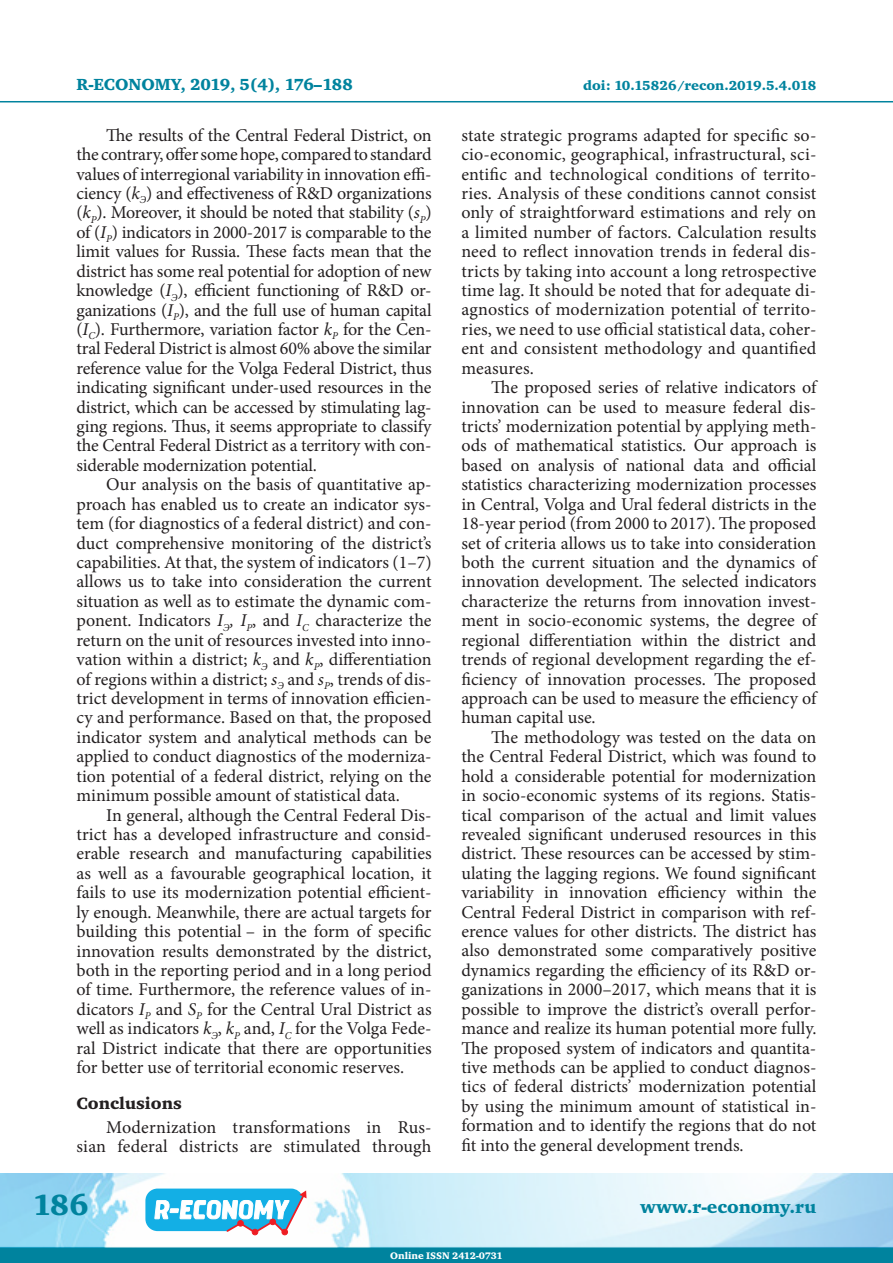
<style>
.page{position:relative;width:893px;height:1263px;background:#fff}
.page>*{position:absolute;margin:0;border:0;box-sizing:border-box;transform-origin:0 0}
.t1{font:30px "Charter Black C";color:#00839e}
.t2{font:18px/19.4px "Minion Pro";color:#231f20;text-align:justify}
.t3{font:18px "Charter Black C";color:#00839e}
.t4{font:16.8px "Charter Black C";color:#231f20}
.t5{font:16.5px "Charter Black C";color:#00839e}
.t6{font:13.5px "Charter Black C";color:#00839e}
.t7{font:9.75px "Charter Black C";color:#fff}
.s1{font-style:italic}
</style>
<div class="page">
<div style="left:0;top:1247px;width:893px;height:16px;background:#00839e;border:2px solid #00839e"></div>
<img style="left:0;top:1174px;width:893px;height:73px">
<hr style="left:0;top:101px;width:893px;height:1px;background:#00839e">
<svg style="left:145px;top:1188px;width:162px;height:48px"></svg>
<p class="t5" style="left:77px;top:76px;width:278px">R-ECONOMY, 2019, 5(4), 176–188</p>
<p class="t6" style="left:583px;top:78px;width:235px">doi: 10.15826/recon.2019.5.4.018</p>
<p class="t2" style="left:77px;top:125px;width:357px;text-indent:30px">The results of the Central Federal District, on the contrary, offer some hope, compared to standard values of interregional variability in innovation effi&shy;ciency (<span class="s1">k</span><sub>Э</sub>) and effectiveness of R&amp;D organizations (<span class="s1">k</span><sub>P</sub>). Moreover, it should be noted that stability (<span class="s1">s</span><sub>P</sub>) of (<span class="s1">I</span><sub>P</sub>) indicators in 2000-2017 is comparable to the limit values for Russia. These facts mean that the district has some real potential for adoption of new knowledge (<span class="s1">I</span><sub>Э</sub>), efficient functioning of R&amp;D or&shy;ganizations (<span class="s1">I</span><sub>P</sub>), and the full use of human capital (<span class="s1">I</span><sub>C</sub>). Furthermore, variation factor <span class="s1">k</span><sub>P</sub> for the Cen&shy;tral Federal District is almost 60% above the similar reference value for the Volga Federal District, thus indicating significant under-used resources in the district, which can be accessed by stimulating lag&shy;ging regions. Thus, it seems appropriate to classify the Central Federal District as a territory with con&shy;siderable modernization potential.</p>
<p class="t2" style="left:77px;top:475px;width:357px;text-indent:30px">Our analysis on the basis of quantitative ap&shy;proach has enabled us to create an indicator sys&shy;tem (for diagnostics of a federal district) and con&shy;duct comprehensive monitoring of the district’s capabilities. At that, the system of indicators (1–7) allows us to take into consideration the current situation as well as to estimate the dynamic com&shy;ponent. Indicators <span class="s1">I</span><sub>Э</sub><span class="s1">, I</span><sub>P</sub>, and <span class="s1">I</span><sub>С</sub> characterize the return on the unit of resources invested into inno&shy;vation within a district; <span class="s1">k</span><sub>Э</sub> and <span class="s1">k</span><sub>Р</sub>, differentiation of regions within a district; <span class="s1">s</span><sub>Э</sub> and <span class="s1">s</span><sub>Р</sub>, trends of dis&shy;trict development in terms of innovation efficien&shy;cy and performance. Based on that, the proposed indicator system and analytical methods can be applied to conduct diagnostics of the moderniza&shy;tion potential of a federal district, relying on the minimum possible amount of statistical data.</p>
<p class="t2" style="left:77px;top:805px;width:357px;text-indent:30px">In general, although the Central Federal Dis&shy;trict has a developed infrastructure and consid&shy;erable research and manufacturing capabilities as well as a favourable geographical location, it fails to use its modernization potential efficient&shy;ly enough. Meanwhile, there are actual targets for building this potential – in the form of specific innovation results demonstrated by the district, both in the reporting period and in a long period of time. Furthermore, the reference values of in&shy;dicators <span class="s1">I</span><sub>P</sub> and <span class="s1">S</span><sub>P</sub> for the Central Ural District as well as indicators <span class="s1">k</span><sub>Э</sub>, <span class="s1">k</span><sub>Р</sub> and, <span class="s1">I</span><sub>C</sub> for the Volga Fede&shy;ral District indicate that there are opportunities for better use of territorial economic reserves.</p>
<p class="t4" style="left:77px;top:1094px;width:107px">Conclusions</p>
<p class="t2" style="left:77px;top:1117px;width:357px;text-align:right">Modernization transformations in Rus&shy;sian federal districts are stimulated through</p>
<p class="t2" style="left:461px;top:125px;width:357px">state strategic programs adapted for specific so&shy;cio-economic, geographical, infrastructural, sci&shy;entific and technological conditions of territo&shy;ries. Analysis of these conditions cannot consist only of straightforward estimations and rely on a limited number of factors. Calculation results need to reflect innovation trends in federal dis&shy;tricts by taking into account a long retrospective time lag. It should be noted that for adequate di&shy;agnostics of modernization potential of territo&shy;ries, we need to use official statistical data, coher&shy;ent and consistent methodology and quantified measures.</p>
<p class="t2" style="left:461px;top:378px;width:357px;text-indent:30px">The proposed series of relative indicators of innovation can be used to measure federal dis&shy;tricts’ modernization potential by applying meth&shy;ods of mathematical statistics. Our approach is based on analysis of national data and official statistics characterizing modernization processes in Central, Volga and Ural federal districts in the 18-year period (from 2000 to 2017). The proposed set of criteria allows us to take into consideration both the current situation and the dynamics of innovation development. The selected indicators characterize the returns from innovation invest&shy;ment in socio-economic systems, the degree of regional differentiation within the district and trends of regional development regarding the ef&shy;ficiency of innovation processes. The proposed approach can be used to measure the efficiency of human capital use.</p>
<p class="t2" style="left:461px;top:727px;width:357px;text-indent:30px">The methodology was tested on the data on the Central Federal District, which was found to hold a considerable potential for modernization in socio-economic systems of its regions. Statis&shy;tical comparison of the actual and limit values revealed significant underused resources in this district. These resources can be accessed by stim&shy;ulating the lagging regions. We found significant variability in innovation efficiency within the Central Federal District in comparison with ref&shy;erence values for other districts. The district has also demonstrated some comparatively positive dynamics regarding the efficiency of its R&amp;D or&shy;ganizations in 2000–2017, which means that it is possible to improve the district’s overall perfor&shy;mance and realize its human potential more fully.<br>The proposed system of indicators and quantita&shy;tive methods can be applied to conduct diagnos&shy;tics of federal districts’ modernization potential by using the minimum amount of statistical in&shy;formation and to identify the regions that do not fit into the general development trends.</p>
<h1 class="t1" style="left:32px;top:1188px;width:58px">186</h1>
<p class="t3" style="left:640px;top:1196px;width:178px">www.r-economy.ru</p>
<p class="t7" style="left:390px;top:1250px;width:114px">Online ISSN 2412-0731</p>
</div>
